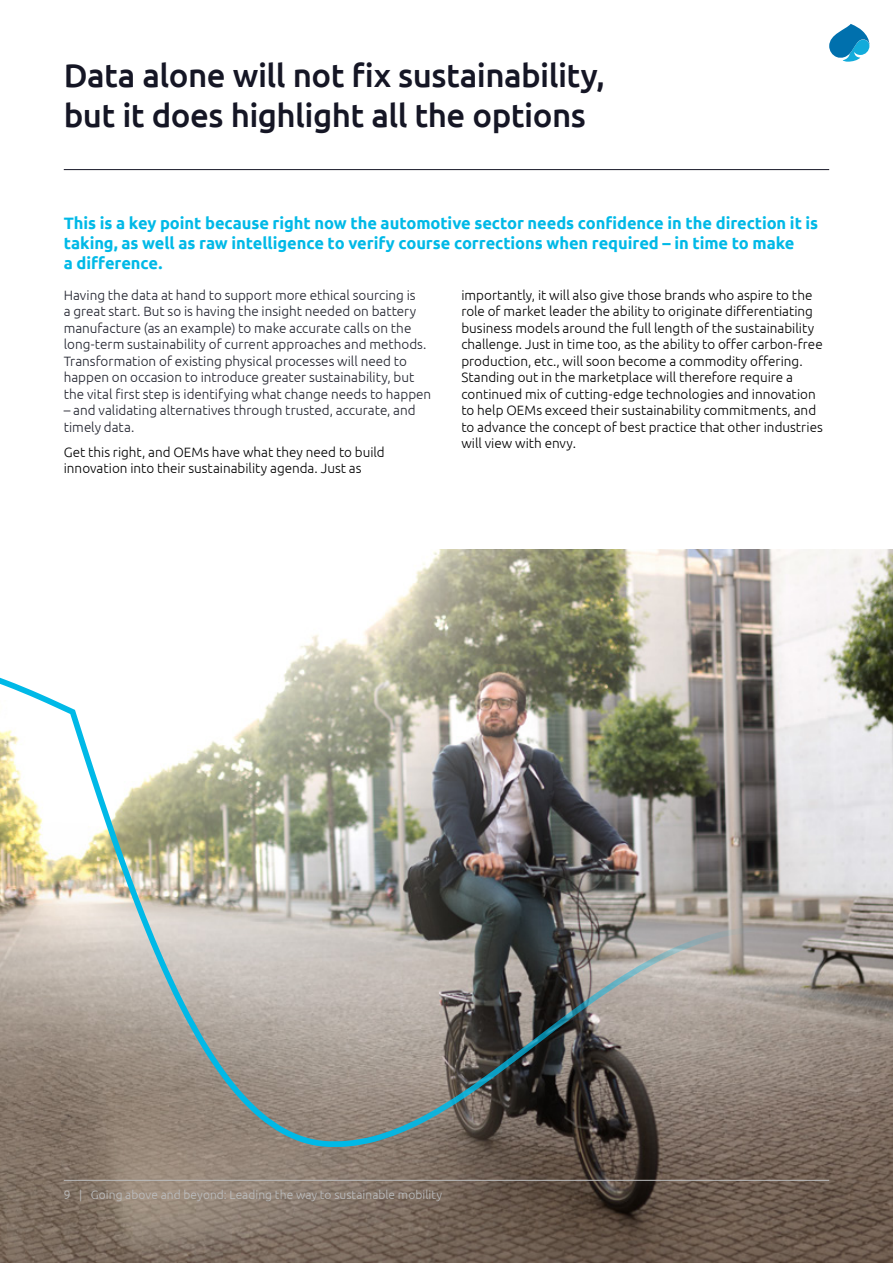
<style>
.page{position:relative;width:893px;height:1263px;background:#fff}
.page>*{position:absolute;margin:0;border:0;box-sizing:border-box;transform-origin:0 0}
.t1{font:500 33px/39.6px "Ubuntu";letter-spacing:-.015em;color:#151625}
.t2{font:700 16.5px/19.8px "Ubuntu";letter-spacing:-.005em;color:#00b9e7}
.t3{font:300 13.5px/16.5px "Ubuntu";color:#000}
.t4{font:300 13.5px/16.5px "Ubuntu";color:#22242f}
.t5{font:300 12px "Ubuntu";letter-spacing:.005em;color:#bcbec0}
</style>
<div class="page">
<img style="left:0;top:550px;width:893px;height:713px">
<hr style="left:64px;top:169px;width:765px;height:1px;background:#151625">
<hr style="left:64px;top:1180px;width:765px;height:1px;background:#bcbec0">
<img style="left:0;top:651px;width:801px;height:496px">
<svg style="left:829px;top:24px;width:40px;height:38px"></svg>
<h1 class="t1" style="left:64px;top:55px;width:543px">Data alone will not fix sustainability, but it does highlight all the options</h1>
<p class="t2" style="left:64px;top:213px;width:756px">This is a key point because right now the automotive sector needs confidence in the direction it is taking, as well as raw intelligence to verify course corrections when required – in time to make<br>a difference.</p>
<p class="t4" style="left:64px;top:286px;width:369px">Having the data at hand to support more ethical sourcing is<br>a great start. But so is having the insight needed on battery manufacture (as an example) to make accurate calls on the long-term sustainability of current approaches and methods.<br>Transformation of existing physical processes will need to happen on occasion to introduce greater sustainability, but the vital first step is identifying what change needs to happen</p>
<p class="t4" style="left:64px;top:402px;width:353px">– and validating alternatives through trusted, accurate, and timely data.</p>
<p class="t3" style="left:64px;top:443px;width:322px">Get this right, and OEMs have what they need to build innovation into their sustainability agenda. Just as</p>
<p class="t3" style="left:461px;top:286px;width:363px">importantly, it will also give those brands who aspire to the role of market leader the ability to originate differentiating business models around the full length of the sustainability challenge. Just in time too, as the ability to offer carbon-free production, etc., will soon become a commodity offering.<br>Standing out in the marketplace will therefore require a continued mix of cutting-edge technologies and innovation to help OEMs exceed their sustainability commitments, and to advance the concept of best practice that other industries will view with envy.</p>
<p class="t5" style="left:64px;top:1187px;width:380px">9 | Going above and beyond: Leading the way to sustainable mobility</p>
</div>
